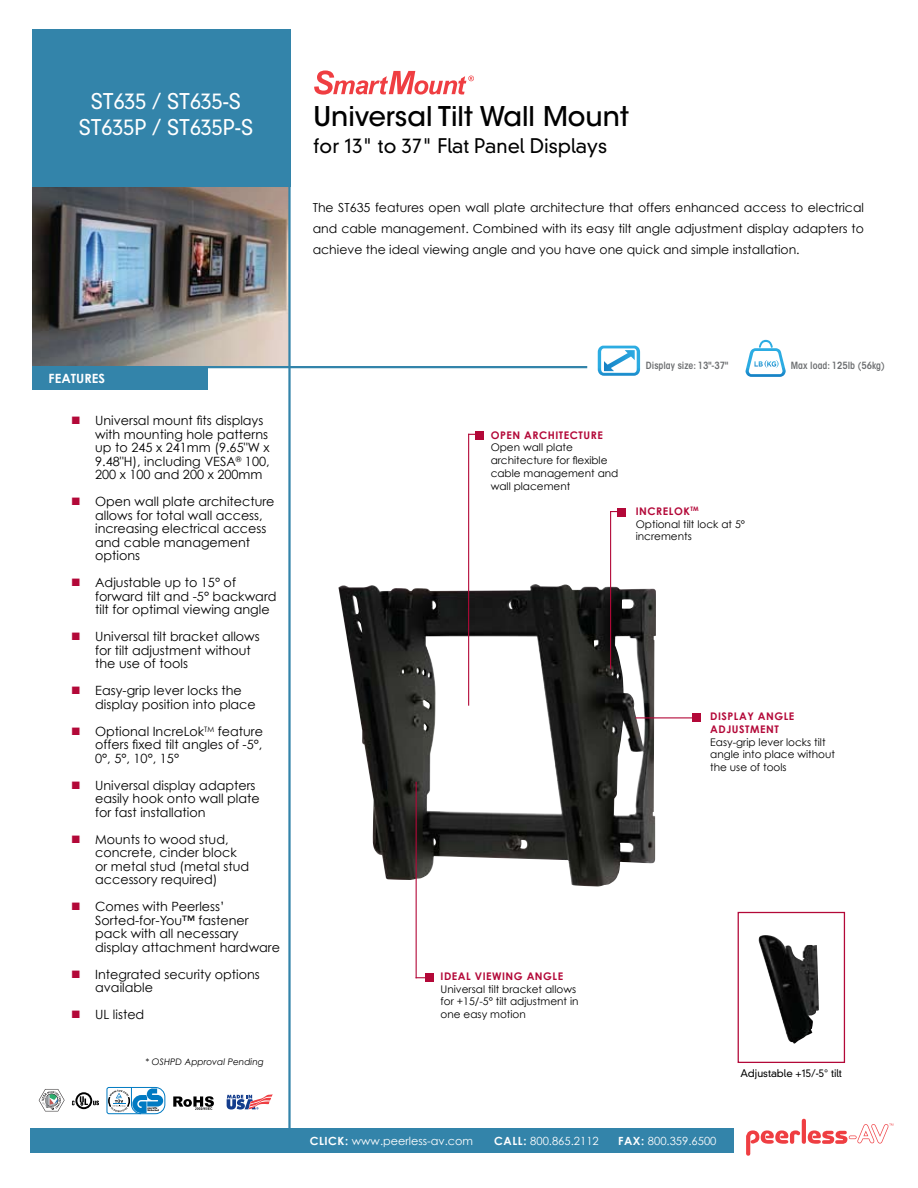
<style>
.page{position:relative;width:918px;height:1188px;background:#fff}
.page>*{position:absolute;margin:0;border:0;box-sizing:border-box;transform-origin:0 0}
.t1{font:500 27px "ITC Avant Garde Std";color:#000}
.t2{font:300 21px/25.2px "DIN Neuzeit Grotesk";color:#fff;text-align:center}
.t3{font:300 19.5px "DIN Neuzeit Grotesk";color:#000}
.t4{font:12.75px/13.5px "Century Gothic";color:#000}
.t5{font:700 12.75px "Century Gothic";color:#fff}
.t6{font:12.45px/21px "Century Gothic";color:#000;text-align:justify}
.t7{font:11.25px "Century Gothic";color:#fff}
.t8{font:10.5px/12.8px "Century Gothic";color:#000}
.t9{font:700 10.5px/12.8px "Century Gothic";letter-spacing:.05em;color:#b30838}
.t10{font:300 10.2px "DIN Neuzeit Grotesk";color:#000}
.t11{font:600 condensed 9.9px "ITC Avant Garde Std";color:#6d6f71}
.t12{font:italic 9px "Century Gothic";color:#000}
.s1{color:#b30838}
.s2{font-weight:700;color:#b30838}
.s3{font-weight:700}
</style>
<div class="page">
<img style="left:32px;top:187px;width:256px;height:179px">
<img style="left:338px;top:584px;width:318px;height:303px">
<hr style="left:32px;top:366px;width:555px;height:2px;background:#3384aa">
<div style="left:32px;top:29px;width:258px;height:158px;background:#3384aa"></div>
<div style="left:32px;top:366px;width:176px;height:24px;background:#3384aa"></div>
<svg style="left:598px;top:346px;width:42px;height:30px"></svg>
<hr style="left:288px;top:29px;width:3px;height:1101px;background:#3384aa">
<div style="left:31px;top:1129px;width:703px;height:24px;background:#3384aa"></div>
<svg style="left:746px;top:340px;width:40px;height:37px"></svg>
<div style="left:738px;top:912px;width:107px;height:151px;border:1px solid #b30838"></div>
<hr style="left:416px;top:782px;width:1px;height:196px;background:#b30838">
<div style="left:475px;top:431px;width:9px;height:9px;background:#b30838"></div>
<svg style="left:314px;top:71px;width:160px;height:24px"></svg>
<hr style="left:635px;top:717px;width:63px;height:1px;background:#b30838">
<div style="left:692px;top:713px;width:9px;height:9px;background:#b30838"></div>
<div style="left:426px;top:973px;width:8px;height:9px;background:#b30838"></div>
<hr style="left:468px;top:434px;width:1px;height:272px;background:#b30838">
<div style="left:617px;top:508px;width:9px;height:9px;background:#b30838"></div>
<hr style="left:610px;top:511px;width:1px;height:158px;background:#b30838">
<img style="left:758px;top:935px;width:61px;height:109px">
<svg style="left:746px;top:1130px;width:54px;height:26px"></svg>
<hr style="left:802px;top:1119px;width:4px;height:25px;background:#ef3e42;border-radius:2px">
<svg style="left:808px;top:1123px;width:85px;height:21px"></svg>
<svg style="left:227px;top:1094px;width:46px;height:16px"></svg>
<div style="left:75px;top:1092px;width:17px;height:17px;border:2px solid #000;border-radius:50%"></div>
<svg style="left:72px;top:1096px;width:27px;height:9px"></svg>
<svg style="left:39px;top:1089px;width:26px;height:22px"></svg>
<svg style="left:173px;top:1096px;width:41px;height:14px"></svg>
<svg style="left:107px;top:1087px;width:58px;height:27px"></svg>
<h2 class="t2" style="left:79px;top:89px;width:176px">ST635 / ST635-S<br>ST635P / ST635P-S</h2>
<h1 class="t1" style="left:314px;top:100px;width:317px">Universal Tilt Wall Mount</h1>
<h3 class="t3" style="left:314px;top:134px;width:295px">for 13" to 37" Flat Panel Displays</h3>
<p class="t6" style="left:313px;top:197px;width:553px">The ST635 features open wall plate architecture that offers enhanced access to electrical and cable management. Combined with its easy tilt angle adjustment display adapters to achieve the ideal viewing angle and you have one quick and simple installation.</p>
<p class="t5" style="left:49px;top:370px;width:58px">FEATURES</p>
<p class="t4" style="left:95px;top:414px;width:176px;text-indent:-24px"><span class="s1">■</span> Universal mount fits displays with mounting hole patterns up to 245 x 241mm (9.65"W x<br>9.48"H), including VESA<sup>®</sup> 100,<br>200 x 100 and 200 x 200mm</p>
<p class="t4" style="left:95px;top:495px;width:181px;text-indent:-24px"><span class="s1">■</span> Open wall plate architecture allows for total wall access, increasing electrical access and cable management options</p>
<p class="t4" style="left:95px;top:576px;width:183px;text-indent:-24px"><span class="s1">■</span> Adjustable up to 15° of forward tilt and -5° backward tilt for optimal viewing angle</p>
<p class="t4" style="left:95px;top:630px;width:166px;text-indent:-24px"><span class="s1">■</span> Universal tilt bracket allows for tilt adjustment without the use of tools</p>
<p class="t4" style="left:95px;top:684px;width:162px;text-indent:-24px"><span class="s1">■</span> Easy-grip lever locks the display position into place</p>
<p class="t4" style="left:95px;top:724px;width:169px;text-align:justify;text-indent:-24px"><span class="s1">■</span> Optional IncreLok<sup>TM</sup> feature offers fixed tilt angles of -5°, 0°, 5°, 10°, 15°</p>
<p class="t4" style="left:95px;top:778px;width:166px;text-indent:-24px"><span class="s1">■</span> Universal display adapters easily hook onto wall plate for fast installation</p>
<p class="t4" style="left:95px;top:832px;width:156px;text-indent:-24px"><span class="s1">■</span> Mounts to wood stud, concrete, cinder block or metal stud (metal stud accessory required)</p>
<p class="t4" style="left:95px;top:900px;width:186px;text-indent:-24px"><span class="s1">■</span> Comes with Peerless’<br>Sorted-for-You™ fastener pack with all necessary display attachment hardware</p>
<p class="t4" style="left:95px;top:967px;width:166px;text-indent:-24px"><span class="s1">■</span> Integrated security options available</p>
<p class="t4" style="left:71px;top:1008px;width:75px"><span class="s1">■</span> UL listed</p>
<p class="t12" style="left:146px;top:1056px;width:120px">* OSHPD Approval Pending</p>
<p class="t11" style="left:646px;top:359px;width:84px">Display size: 13"-37"</p>
<p class="t11" style="left:791px;top:359px;width:95px">Max load: 125lb (56kg)</p>
<p class="t9" style="left:491px;top:428px;width:95px">OPEN ARCHITECTURE</p>
<p class="t8" style="left:491px;top:441px;width:129px">Open wall plate architecture for flexible cable management and wall placement</p>
<p class="t8" style="left:636px;top:505px;width:111px"><span class="s2">INCRELOK</span><sup>TM<br></sup>Optional tilt lock at 5° increments</p>
<p class="t9" style="left:710px;top:710px;width:86px">DISPLAY ANGLE<br>ADJUSTMENT</p>
<p class="t8" style="left:710px;top:735px;width:126px">Easy-grip lever locks tilt angle into place without the use of tools</p>
<p class="t9" style="left:441px;top:969px;width:124px">IDEAL VIEWING ANGLE</p>
<p class="t8" style="left:441px;top:982px;width:140px">Universal tilt bracket allows for +15/-5° tilt adjustment in one easy motion</p>
<p class="t10" style="left:740px;top:1068px;width:103px">Adjustable +15/-5° tilt</p>
<p class="t7" style="left:310px;top:1134px;width:165px"><span class="s3">CLICK:</span> www.peerless-av.com</p>
<p class="t7" style="left:494px;top:1134px;width:106px"><span class="s3">CALL:</span> 800.865.2112</p>
<p class="t7" style="left:618px;top:1134px;width:100px"><span class="s3">FAX:</span> 800.359.6500</p>
</div>
